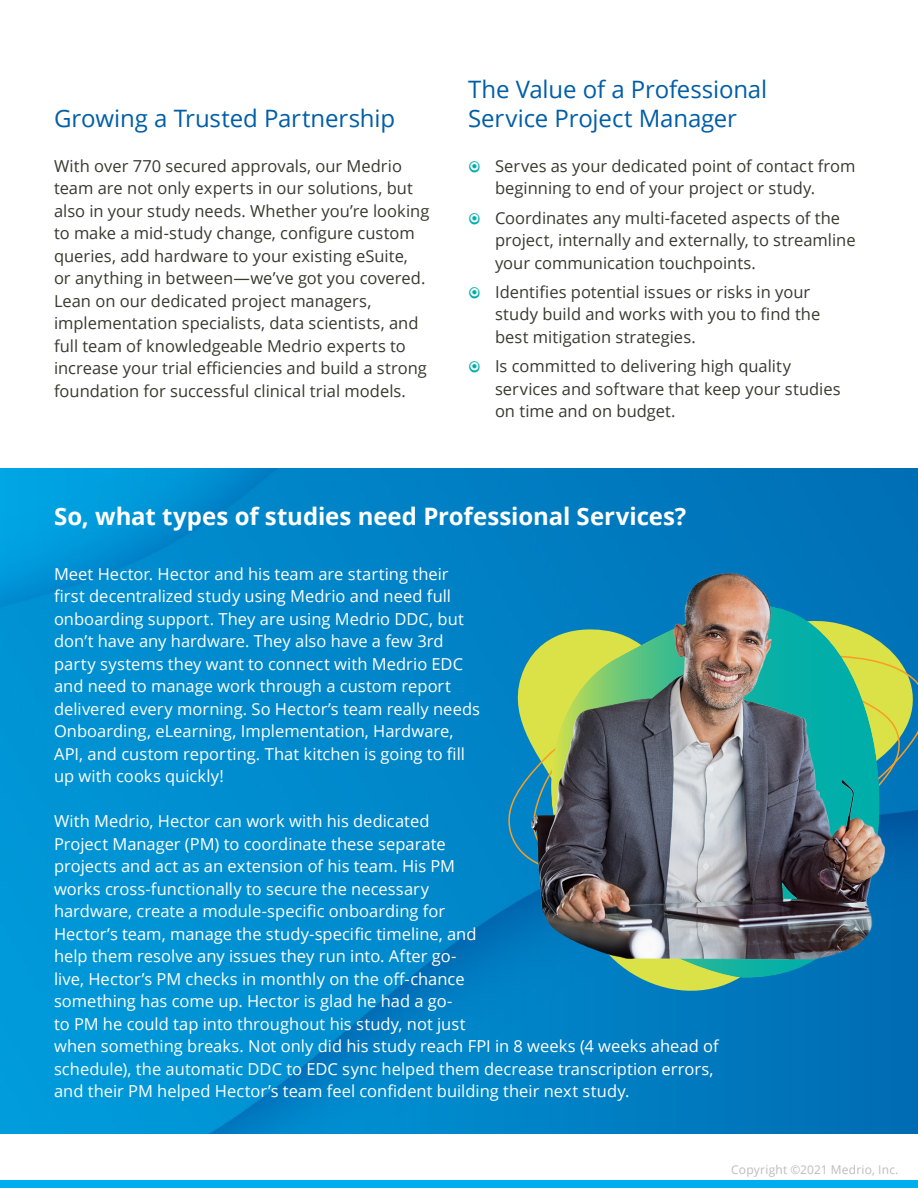
<style>
.page{position:relative;width:918px;height:1188px;background:#fff}
.page>*{position:absolute;margin:0;border:0;box-sizing:border-box;transform-origin:0 0}
.t1{font:24px "Open Sans";letter-spacing:-.005em;color:#005ea7}
.t2{font:700 24px "Open Sans";color:#fff}
.t3{font:16.5px/22.5px "Open Sans";color:#fff}
.t4{font:16.5px/22.5px "Open Sans";color:#383a2f}
.t5{font:12px "Open Sans";letter-spacing:.015em;color:#bebcbc}
</style>
<div class="page">
<img style="left:0;top:468px;width:918px;height:666px">
<svg style="left:508px;top:615px;width:410px;height:376px;background:#1783b0"></svg>
<svg style="left:508px;top:652px;width:410px;height:227px;background:#097dba"></svg>
<svg style="left:551px;top:605px;width:362px;height:373px;background:#2d8d9d"></svg>
<img style="left:519px;top:563px;width:380px;height:400px">
<div style="left:0;top:1181px;width:918px;height:7px;background:#00aeef"></div>
<h1 class="t1" style="left:468px;top:79px;width:301px">The Value of a Professional</h1>
<h1 class="t1" style="left:54px;top:108px;width:343px">Growing a Trusted Partnership</h1>
<h1 class="t1" style="left:468px;top:101px;width:271px">Service Project Manager</h1>
<p class="t4" style="left:54px;top:156px;width:377px">With over 770 secured approvals, our Medrio team are not only experts in our solutions, but also in your study needs. Whether you’re looking to make a mid-study change, configure custom queries, add hardware to your existing eSuite,<br>or anything in between—we’ve got you covered.<br>Lean on our dedicated project managers, implementation specialists, data scientists, and full team of knowledgeable Medrio experts to increase your trial efficiencies and build a strong foundation for successful clinical trial models.</p>
<p class="t4" style="left:495px;top:156px;width:362px">Serves as your dedicated point of contact from beginning to end of your project or study.</p>
<p class="t4" style="left:495px;top:206px;width:362px">Coordinates any multi-faceted aspects of the project, internally and externally, to streamline your communication touchpoints.</p>
<p class="t4" style="left:495px;top:280px;width:327px">Identifies potential issues or risks in your study build and works with you to find the best mitigation strategies.</p>
<p class="t4" style="left:495px;top:356px;width:347px">Is committed to delivering high quality services and software that keep your studies on time and on budget.</p>
<h1 class="t2" style="left:54px;top:507px;width:634px">So, what types of studies need Professional Services?</h1>
<p class="t3" style="left:54px;top:564px;width:428px">Meet Hector. Hector and his team are starting their first decentralized study using Medrio and need full onboarding support. They are using Medrio DDC, but don’t have any hardware. They also have a few 3rd party systems they want to connect with Medrio EDC and need to manage work through a custom report delivered every morning. So Hector’s team really needs Onboarding, eLearning, Implementation, Hardware, API, and custom reporting. That kitchen is going to fill up with cooks quickly!</p>
<p class="t3" style="left:54px;top:811px;width:666px">With Medrio, Hector can work with his dedicated<br>Project Manager (PM) to coordinate these separate<br>projects and act as an extension of his team. His PM<br>works cross-functionally to secure the necessary<br>hardware, create a module-specific onboarding for<br>Hector’s team, manage the study-specific timeline, and<br>help them resolve any issues they run into. After go-<br>live, Hector’s PM checks in monthly on the off-chance<br>something has come up. Hector is glad he had a go-<br>to PM he could tap into throughout his study, not just<br>when something breaks. Not only did his study reach FPI in 8 weeks (4 weeks ahead of schedule), the automatic DDC to EDC sync helped them decrease transcription errors, and their PM helped Hector’s team feel confident building their next study.</p>
<p class="t5" style="left:731px;top:1165px;width:169px">Copyright ©2021 Medrio, Inc.</p>
</div>
